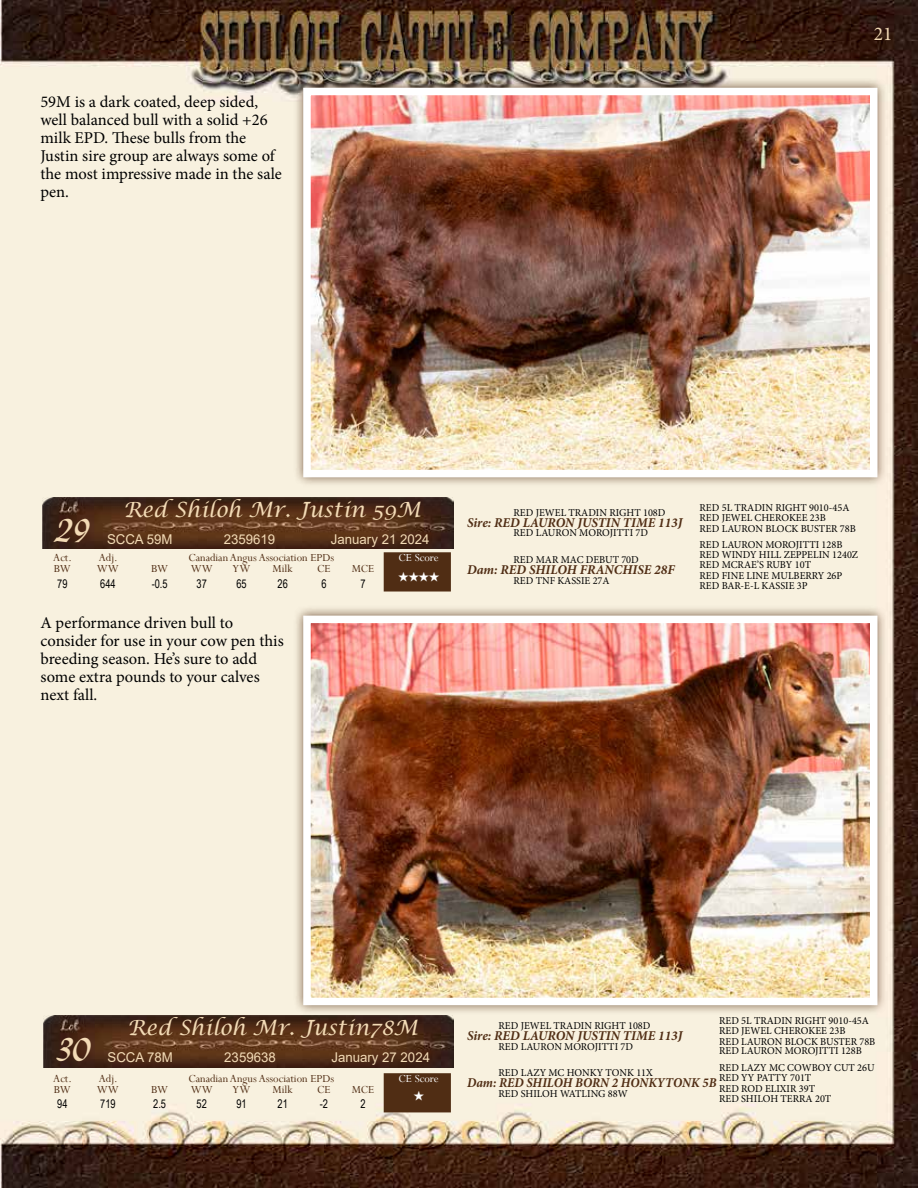
<style>
.page{position:relative;width:918px;height:1188px;background:#fff}
.page>*{position:absolute;margin:0;border:0;box-sizing:border-box;transform-origin:0 0}
.t1{font:37.5px "Lydian Cursive BT";color:#f3dbb6;scale:.89 1}
.t2{font:italic 21px "Lucida Calligraphy";color:#f3dbb6}
.t3{font:19.5px "Minion Pro";color:#f3dbb6}
.t4{font:16.5px/18px "Minion Pro";color:#000}
.t5{font:italic 700 13.5px "Minion Pro";color:#502d14}
.t6{font:13.5px "Arial";color:#f3dbb6}
.t7{font:italic 700 13.5px "Minion Pro";color:#502d14;scale:.94 1}
.t8{font:12px "Perpetua";color:#502d14}
.t9{font:12px "Arial Narrow";color:#000;scale:.94 1}
.t10{font:12px "Perpetua";color:#fff}
.t11{font:10.5px/9.9px "Minion Pro";color:#000}
</style>
<div class="page">
<img style="left:0;top:0;width:918px;height:1188px">
<div style="left:293px;top:605px;width:595px;height:410px;background:#502d14;opacity:.75"></div>
<img style="left:312px;top:625px;width:557px;height:371px">
<div style="left:303px;top:616px;width:575px;height:389px;border:8px solid #fff"></div>
<div style="left:293px;top:78px;width:595px;height:409px;background:#502d14;opacity:.75"></div>
<img style="left:312px;top:97px;width:557px;height:371px">
<div style="left:303px;top:88px;width:575px;height:389px;border:8px solid #fff"></div>
<img style="left:43px;top:497px;width:410px;height:51px">
<img style="left:43px;top:1016px;width:411px;height:51px">
<div style="left:384px;top:552px;width:67px;height:40px;background:#502d14"></div>
<div style="left:384px;top:1073px;width:67px;height:39px;background:#502d14"></div>
<h3 class="t4" style="left:40px;top:92px;width:243px">59M is a dark coated, deep sided, well balanced bull with a solid +26 milk EPD. These bulls from the<br>Justin sire group are always some of the most impressive made in the sale pen.</h3>
<h3 class="t3" style="left:874px;top:21px;width:20px">21</h3>
<h1 class="t1" style="left:56px;top:504px;width:41px">29</h1>
<h2 class="t2" style="left:123px;top:496px;width:299px">Red Shiloh Mr. Justin 59M</h2>
<p class="t6" style="left:107px;top:530px;width:67px">SCCA 59M</p>
<p class="t6" style="left:224px;top:530px;width:53px">2359619</p>
<p class="t6" style="left:331px;top:530px;width:100px">January 21 2024</p>
<p class="t8" style="left:53px;top:550px;width:20px">Act.</p>
<p class="t8" style="left:99px;top:550px;width:20px">Adj.</p>
<p class="t8" style="left:188px;top:550px;width:147px">Canadian Angus Association EPDs</p>
<p class="t10" style="left:399px;top:550px;width:42px">CE Score</p>
<p class="t8" style="left:54px;top:561px;width:19px">BW</p>
<p class="t8" style="left:97px;top:561px;width:24px">WW</p>
<p class="t8" style="left:151px;top:561px;width:19px">BW</p>
<p class="t8" style="left:191px;top:561px;width:24px">WW</p>
<p class="t8" style="left:233px;top:561px;width:19px">YW</p>
<p class="t8" style="left:273px;top:561px;width:22px">Milk</p>
<p class="t8" style="left:317px;top:561px;width:15px">CE</p>
<p class="t8" style="left:352px;top:561px;width:24px">MCE</p>
<p class="t9" style="left:57px;top:574px;width:12px">79</p>
<p class="t9" style="left:100px;top:574px;width:18px">644</p>
<p class="t9" style="left:152px;top:574px;width:18px">-0.5</p>
<p class="t9" style="left:197px;top:574px;width:12px">37</p>
<p class="t9" style="left:236px;top:574px;width:12px">65</p>
<p class="t9" style="left:278px;top:574px;width:12px">26</p>
<p class="t9" style="left:321px;top:574px;width:7px">6</p>
<p class="t9" style="left:361px;top:574px;width:7px">7</p>
<h3 class="t4" style="left:40px;top:614px;width:245px">A performance driven bull to consider for use in your cow pen this breeding season. He’s sure to add some extra pounds to your calves next fall.</h3>
<p class="t11" style="left:700px;top:502px;width:151px">RED 5L TRADIN RIGHT 9010-45A</p>
<p class="t11" style="left:514px;top:507px;width:153px">RED JEWEL TRADIN RIGHT 108D</p>
<p class="t11" style="left:700px;top:512px;width:128px">RED JEWEL CHEROKEE 23B</p>
<p class="t5" style="left:467px;top:513px;width:217px">Sire: RED LAURON JUSTIN TIME 113J</p>
<p class="t11" style="left:700px;top:523px;width:158px">RED LAURON BLOCK BUSTER 78B</p>
<p class="t11" style="left:514px;top:528px;width:136px">RED LAURON MOROJITTI 7D</p>
<p class="t11" style="left:700px;top:540px;width:160px">RED LAURON MOROJITTI 128B<br>RED WINDY HILL ZEPPELIN 1240Z</p>
<p class="t11" style="left:514px;top:555px;width:127px">RED MAR MAC DEBUT 70D</p>
<p class="t11" style="left:700px;top:560px;width:113px">RED MCRAE’S RUBY 10T</p>
<p class="t5" style="left:467px;top:560px;width:209px">Dam: RED SHILOH FRANCHISE 28F</p>
<p class="t11" style="left:700px;top:571px;width:144px">RED FINE LINE MULBERRY 26P</p>
<p class="t11" style="left:514px;top:576px;width:98px">RED TNF KASSIE 27A</p>
<p class="t11" style="left:700px;top:581px;width:109px">RED BAR-E-L KASSIE 3P</p>
<h1 class="t1" style="left:57px;top:1023px;width:41px">30</h1>
<h2 class="t2" style="left:128px;top:1015px;width:292px">Red Shiloh Mr. Justin78M</h2>
<p class="t6" style="left:108px;top:1048px;width:67px">SCCA 78M</p>
<p class="t6" style="left:224px;top:1048px;width:53px">2359638</p>
<p class="t6" style="left:331px;top:1048px;width:100px">January 27 2024</p>
<p class="t8" style="left:53px;top:1071px;width:20px">Act.</p>
<p class="t8" style="left:99px;top:1071px;width:20px">Adj.</p>
<p class="t8" style="left:188px;top:1071px;width:147px">Canadian Angus Association EPDs</p>
<p class="t10" style="left:399px;top:1071px;width:42px">CE Score</p>
<p class="t8" style="left:54px;top:1082px;width:19px">BW</p>
<p class="t8" style="left:97px;top:1082px;width:24px">WW</p>
<p class="t8" style="left:151px;top:1082px;width:19px">BW</p>
<p class="t8" style="left:191px;top:1082px;width:24px">WW</p>
<p class="t8" style="left:233px;top:1082px;width:19px">YW</p>
<p class="t8" style="left:273px;top:1082px;width:22px">Milk</p>
<p class="t8" style="left:317px;top:1082px;width:15px">CE</p>
<p class="t8" style="left:352px;top:1082px;width:24px">MCE</p>
<p class="t9" style="left:57px;top:1095px;width:12px">94</p>
<p class="t9" style="left:100px;top:1095px;width:18px">719</p>
<p class="t9" style="left:153px;top:1095px;width:15px">2.5</p>
<p class="t9" style="left:197px;top:1095px;width:12px">52</p>
<p class="t9" style="left:236px;top:1095px;width:12px">91</p>
<p class="t9" style="left:278px;top:1095px;width:12px">21</p>
<p class="t9" style="left:320px;top:1095px;width:10px">-2</p>
<p class="t9" style="left:360px;top:1095px;width:7px">2</p>
<p class="t11" style="left:719px;top:1015px;width:151px">RED 5L TRADIN RIGHT 9010-45A</p>
<p class="t11" style="left:499px;top:1020px;width:153px">RED JEWEL TRADIN RIGHT 108D</p>
<p class="t11" style="left:719px;top:1025px;width:128px">RED JEWEL CHEROKEE 23B</p>
<p class="t5" style="left:467px;top:1026px;width:217px">Sire: RED LAURON JUSTIN TIME 113J</p>
<p class="t11" style="left:719px;top:1036px;width:158px">RED LAURON BLOCK BUSTER 78B</p>
<p class="t11" style="left:499px;top:1041px;width:136px">RED LAURON MOROJITTI 7D</p>
<p class="t11" style="left:719px;top:1043px;width:157px;line-height:16.6px">RED LAURON MOROJITTI 128B<br>RED LAZY MC COWBOY CUT 26U</p>
<p class="t11" style="left:499px;top:1068px;width:156px">RED LAZY MC HONKY TONK 11X</p>
<p class="t11" style="left:719px;top:1073px;width:94px">RED YY PATTY 701T</p>
<p class="t7" style="left:467px;top:1073px;width:267px">Dam: RED SHILOH BORN 2 HONKYTONK 5B</p>
<p class="t11" style="left:719px;top:1084px;width:98px">RED ROD ELIXIR 39T</p>
<p class="t11" style="left:499px;top:1089px;width:131px">RED SHILOH WATLING 88W</p>
<p class="t11" style="left:719px;top:1094px;width:114px">RED SHILOH TERRA 20T</p>
</div>
